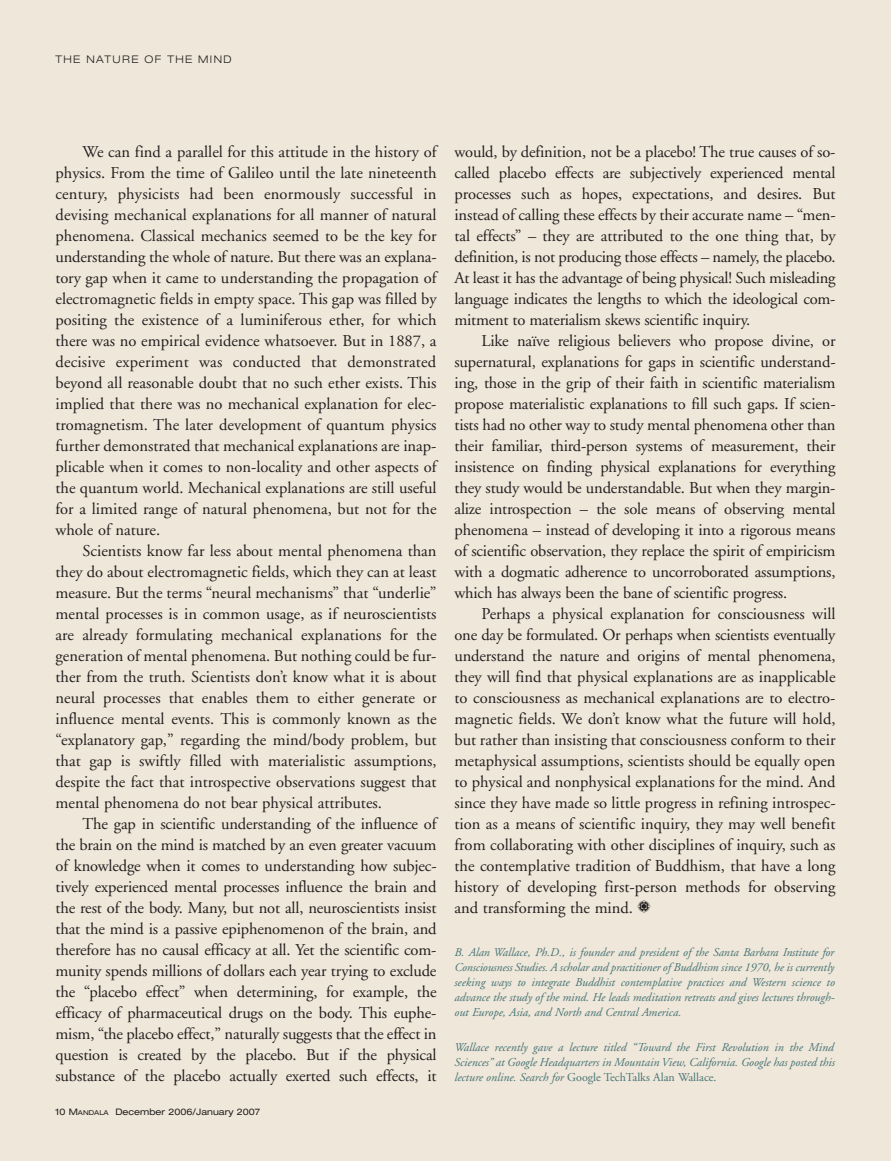
<style>
.page{position:relative;width:891px;height:1161px;background:#efe7d9}
.page>*{position:absolute;margin:0;border:0;box-sizing:border-box;transform-origin:0 0}
.t1{font:16.5px/21px "Adobe Garamond";color:#231f20;text-align:justify}
.t2{font:italic 12px/15px "Adobe Garamond";color:#467376;text-align:justify}
.t3{font:300 expanded 10.5px "Helvetica Neue";letter-spacing:.135em;color:#231f20}
.t4{font:expanded 9px "Helvetica Neue";color:#231f20}
.s1{font-size:6.75px}
.s2{font-style:normal}
</style>
<div class="page">
<p class="t3" style="left:56px;top:56px;width:178px">THE NATURE OF THE MIND</p>
<p class="t1" style="left:56px;top:142px;width:383px;text-indent:27px">We can find a parallel for this attitude in the history of physics. From the time of Galileo until the late nineteenth century, physicists had been enormously successful in devising mechanical explanations for all manner of natural phenomena. Classical mechanics seemed to be the key for understanding the whole of nature. But there was an explana&shy;tory gap when it came to understanding the propagation of electromagnetic fields in empty space. This gap was filled by positing the existence of a luminiferous ether, for which there was no empirical evidence whatsoever. But in 1887, a decisive experiment was conducted that demonstrated beyond all reasonable doubt that no such ether exists. This implied that there was no mechanical explanation for elec&shy;tromagnetism. The later development of quantum physics further demonstrated that mechanical explanations are inap&shy;plicable when it comes to non-locality and other aspects of the quantum world. Mechanical explanations are still useful for a limited range of natural phenomena, but not for the whole of nature.</p>
<p class="t1" style="left:56px;top:541px;width:383px;text-indent:27px">Scientists know far less about mental phenomena than they do about electromagnetic fields, which they can at least measure. But the terms “neural mechanisms” that “underlie” mental processes is in common usage, as if neuroscientists are already formulating mechanical explanations for the generation of mental phenomena. But nothing could be fur&shy;ther from the truth. Scientists don’t know what it is about neural processes that enables them to either generate or influence mental events. This is commonly known as the “explanatory gap,” regarding the mind/body problem, but that gap is swiftly filled with materialistic assumptions, despite the fact that introspective observations suggest that mental phenomena do not bear physical attributes.</p>
<p class="t1" style="left:55px;top:814px;width:383px;text-indent:27px">The gap in scientific understanding of the influence of the brain on the mind is matched by an even greater vacuum of knowledge when it comes to understanding how subjec&shy;tively experienced mental processes influence the brain and the rest of the body. Many, but not all, neuroscientists insist that the mind is a passive epiphenomenon of the brain, and therefore has no causal efficacy at all. Yet the scientific com&shy;munity spends millions of dollars each year trying to exclude the “placebo effect” when determining, for example, the efficacy of pharmaceutical drugs on the body. This euphe&shy;mism, “the placebo effect,” naturally suggests that the effect in question is created by the placebo. But if the physical substance of the placebo actually exerted such effects, it</p>
<p class="t4" style="left:56px;top:1109px;width:206px">10 M<span class="s1">ANDALA</span> December 2006/January 2007</p>
<p class="t1" style="left:454px;top:142px;width:383px">would, by definition, not be a placebo! The true causes of so&shy;called placebo effects are subjectively experienced mental processes such as hopes, expectations, and desires. But instead of calling these effects by their accurate name – “men&shy;tal effects” – they are attributed to the one thing that, by definition, is not producing those effects – namely, the placebo.<br>At least it has the advantage of being physical! Such misleading language indicates the lengths to which the ideological com&shy;mitment to materialism skews scientific inquiry.</p>
<p class="t1" style="left:454px;top:331px;width:383px;text-indent:27px">Like naïve religious believers who propose divine, or supernatural, explanations for gaps in scientific understand&shy;ing, those in the grip of their faith in scientific materialism propose materialistic explanations to fill such gaps. If scien&shy;tists had no other way to study mental phenomena other than their familiar, third-person systems of measurement, their insistence on finding physical explanations for everything they study would be understandable. But when they margin&shy;alize introspection – the sole means of observing mental phenomena – instead of developing it into a rigorous means of scientific observation, they replace the spirit of empiricism with a dogmatic adherence to uncorroborated assumptions, which has always been the bane of scientific progress.</p>
<p class="t1" style="left:454px;top:604px;width:383px;text-indent:27px">Perhaps a physical explanation for consciousness will one day be formulated. Or perhaps when scientists eventually understand the nature and origins of mental phenomena, they will find that physical explanations are as inapplicable to consciousness as mechanical explanations are to electro&shy;magnetic fields. We don’t know what the future will hold, but rather than insisting that consciousness conform to their metaphysical assumptions, scientists should be equally open to physical and nonphysical explanations for the mind. And since they have made so little progress in refining introspec&shy;tion as a means of scientific inquiry, they may well benefit from collaborating with other disciplines of inquiry, such as the contemplative tradition of Buddhism, that have a long history of developing first-person methods for observing and transforming the mind.</p>
<p class="t2" style="left:454px;top:946px;width:382px">B. Alan Wallace, Ph.D., is founder and president of the Santa Barbara Institute for Consciousness Studies. A scholar and practitioner of Buddhism since 1970, he is currently seeking ways to integrate Buddhist contemplative practices and Western science to advance the study of the mind. He leads meditation retreats and gives lectures through&shy;out Europe, Asia, and North and Central America.</p>
<p class="t2" style="left:454px;top:1041px;width:382px">Wallace recently gave a lecture titled “Toward the First Revolution in the Mind Sciences” at Google Headquarters in Mountain View, California. Google has posted this lecture online. Search for <span class="s2">Google TechTalks Alan Wallace.</span></p>
</div>
